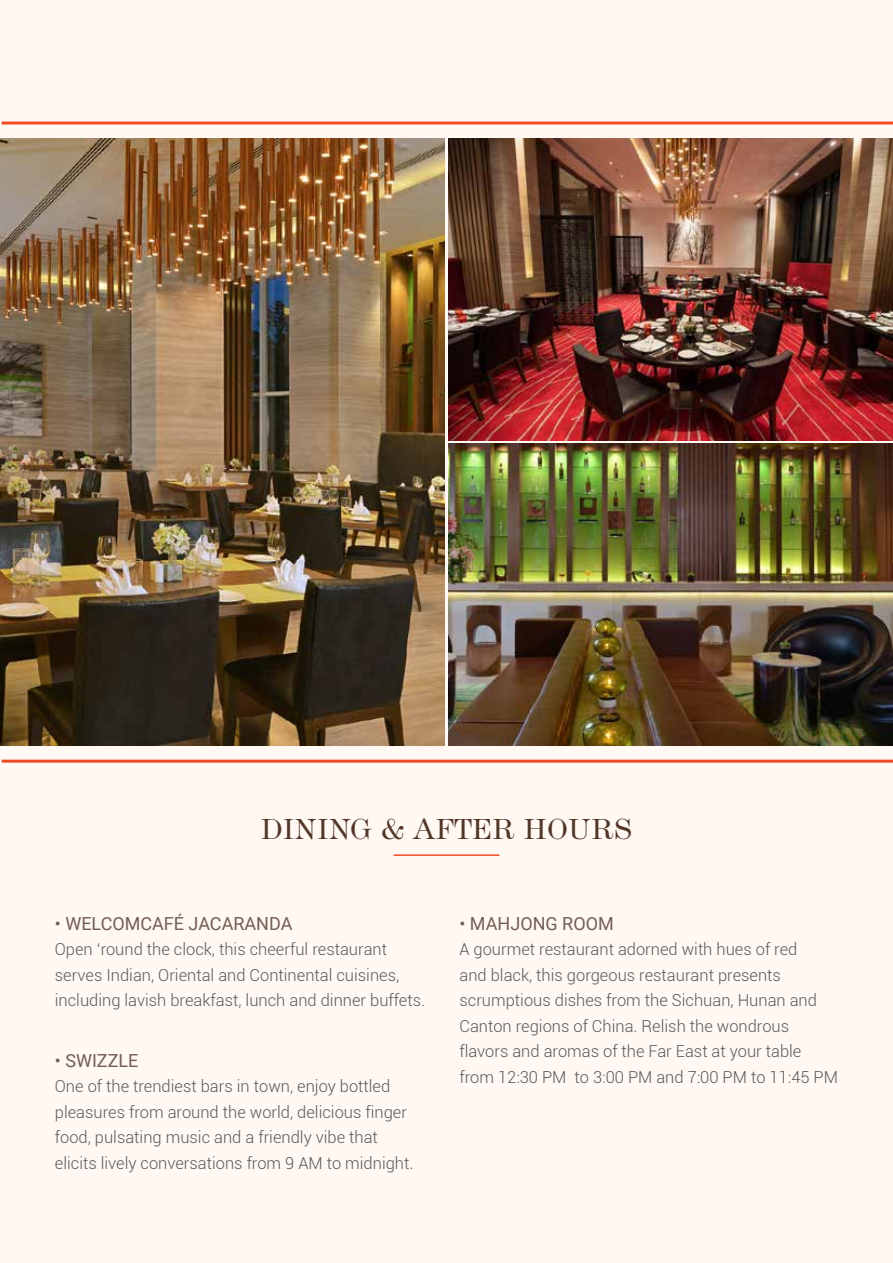
<style>
.page{position:relative;width:893px;height:1263px;background:#fff8f3}
.page>*{position:absolute;margin:0;border:0;box-sizing:border-box;transform-origin:0 0}
.t1{font:300 30px "ITC Modern No.216 W01";color:#513628}
.t2{font:18px "Roboto";color:#735e53}
.t3{font:300 16.5px/25.5px "Roboto";color:#58595b}
</style>
<div class="page">
<img style="left:1px;top:138px;width:444px;height:608px">
<img style="left:449px;top:138px;width:444px;height:302px">
<img style="left:449px;top:444px;width:444px;height:302px">
<hr style="left:2px;top:122px;width:891px;height:3px;background:#f04c24">
<hr style="left:2px;top:760px;width:891px;height:3px;background:#f04c24">
<hr style="left:394px;top:854px;width:105px;height:2px;background:#f04c24">
<h1 class="t1" style="left:260px;top:812px;width:373px">DINING &amp; AFTER HOURS</h1>
<p class="t2" style="left:55px;top:911px;width:239px">• WELCOMCAFÉ JACARANDA</p>
<p class="t3" style="left:55px;top:936px;width:372px">Open ‘round the clock, this cheerful restaurant serves Indian, Oriental and Continental cuisines, including lavish breakfast, lunch and dinner buffets.</p>
<p class="t2" style="left:55px;top:1048px;width:85px">• SWIZZLE</p>
<p class="t3" style="left:55px;top:1073px;width:360px">One of the trendiest bars in town, enjoy bottled pleasures from around the world, delicious finger food, pulsating music and a friendly vibe that elicits lively conversations from 9 AM to midnight.</p>
<p class="t2" style="left:459px;top:911px;width:156px">• MAHJONG ROOM</p>
<p class="t3" style="left:459px;top:936px;width:380px">A gourmet restaurant adorned with hues of red<br>and black, this gorgeous restaurant presents scrumptious dishes from the Sichuan, Hunan and Canton regions of China. Relish the wondrous flavors and aromas of the Far East at your table from 12:30 PM to 3:00 PM and 7:00 PM to 11:45 PM</p>
</div>
